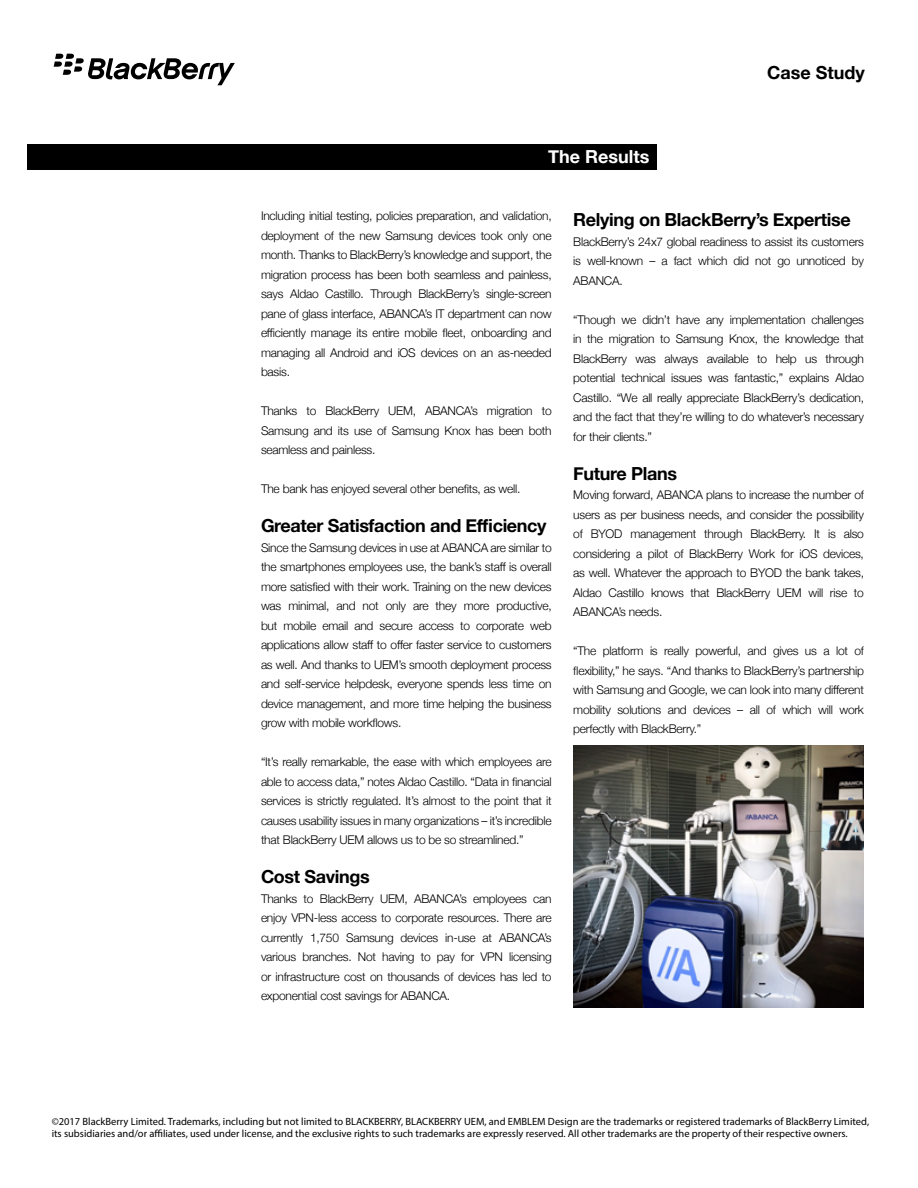
<style>
.page{position:relative;width:918px;height:1188px;background:#fff}
.page>*{position:absolute;margin:0;border:0;box-sizing:border-box;transform-origin:0 0}
.t1{font:700 18px "Helvetica Neue";letter-spacing:-.02em;color:#000}
.t2{font:700 18px "Helvetica Neue";color:#fff}
.t3{font:700 18px "Helvetica Neue";color:#000}
.t4{font:300 12px/19.5px "Helvetica Neue";letter-spacing:-.02em;color:#000;text-align:justify}
.t5{font:10.5px/12.6px "Myriad Pro";color:#000}
</style>
<div class="page">
<div style="left:27px;top:144px;width:630px;height:26px;background:#000"></div>
<img style="left:573px;top:745px;width:291px;height:263px">
<svg style="left:54px;top:54px;width:181px;height:31px"></svg>
<h1 class="t2" style="left:548px;top:145px;width:103px">The Results</h1>
<h1 class="t3" style="left:767px;top:61px;width:99px">Case Study</h1>
<p class="t4" style="left:261px;top:206px;width:292px">Including initial testing, policies preparation, and validation, deployment of the new Samsung devices took only one month. Thanks to BlackBerry’s knowledge and support, the migration process has been both seamless and painless, says Aldao Castillo. Through BlackBerry’s single-screen pane of glass interface, ABANCA’s IT department can now efficiently manage its entire mobile fleet, onboarding and managing all Android and iOS devices on an as-needed basis.</p>
<p class="t4" style="left:261px;top:401px;width:292px">Thanks to BlackBerry UEM, ABANCA’s migration to Samsung and its use of Samsung Knox has been both seamless and painless.</p>
<p class="t4" style="left:261px;top:479px;width:261px">The bank has enjoyed several other benefits, as well.</p>
<h1 class="t1" style="left:261px;top:515px;width:287px">Greater Satisfaction and Efficiency</h1>
<p class="t4" style="left:261px;top:538px;width:292px">Since the Samsung devices in use at ABANCA are similar to the smartphones employees use, the bank’s staff is overall more satisfied with their work. Training on the new devices was minimal, and not only are they more productive, but mobile email and secure access to corporate web applications allow staff to offer faster service to customers as well. And thanks to UEM’s smooth deployment process and self-service helpdesk, everyone spends less time on device management, and more time helping the business grow with mobile workflows.</p>
<p class="t4" style="left:261px;top:752px;width:292px">“It’s really remarkable, the ease with which employees are able to access data,” notes Aldao Castillo. “Data in financial services is strictly regulated. It’s almost to the point that it causes usability issues in many organizations – it’s incredible that BlackBerry UEM allows us to be so streamlined.”</p>
<h1 class="t1" style="left:261px;top:866px;width:110px">Cost Savings</h1>
<p class="t4" style="left:261px;top:889px;width:292px">Thanks to BlackBerry UEM, ABANCA’s employees can enjoy VPN-less access to corporate resources. There are currently 1,750 Samsung devices in-use at ABANCA’s various branches. Not having to pay for VPN licensing or infrastructure cost on thousands of devices has led to exponential cost savings for ABANCA.</p>
<h1 class="t1" style="left:573px;top:209px;width:279px">Relying on BlackBerry’s Expertise</h1>
<p class="t4" style="left:573px;top:232px;width:292px">BlackBerry’s 24x7 global readiness to assist its customers is well-known – a fact which did not go unnoticed by ABANCA.</p>
<p class="t4" style="left:573px;top:310px;width:292px">“Though we didn’t have any implementation challenges in the migration to Samsung Knox, the knowledge that BlackBerry was always available to help us through potential technical issues was fantastic,” explains Aldao Castillo. “We all really appreciate BlackBerry’s dedication, and the fact that they’re willing to do whatever’s necessary for their clients.”</p>
<h1 class="t1" style="left:573px;top:462px;width:105px">Future Plans</h1>
<p class="t4" style="left:573px;top:485px;width:292px">Moving forward, ABANCA plans to increase the number of users as per business needs, and consider the possibility of BYOD management through BlackBerry. It is also considering a pilot of BlackBerry Work for iOS devices, as well. Whatever the approach to BYOD the bank takes, Aldao Castillo knows that BlackBerry UEM will rise to ABANCA’s needs.</p>
<p class="t4" style="left:573px;top:641px;width:292px">“The platform is really powerful, and gives us a lot of flexibility,” he says. “And thanks to BlackBerry’s partnership with Samsung and Google, we can look into many different mobility solutions and devices – all of which will work perfectly with BlackBerry.”</p>
<p class="t5" style="left:52px;top:1115px;width:819px">©2017 BlackBerry Limited. Trademarks, including but not limited to BLACKBERRY, BLACKBERRY UEM, and EMBLEM Design are the trademarks or registered trademarks of BlackBerry Limited, its subsidiaries and/or affiliates, used under license, and the exclusive rights to such trademarks are expressly reserved. All other trademarks are the property of their respective owners.</p>
</div>
